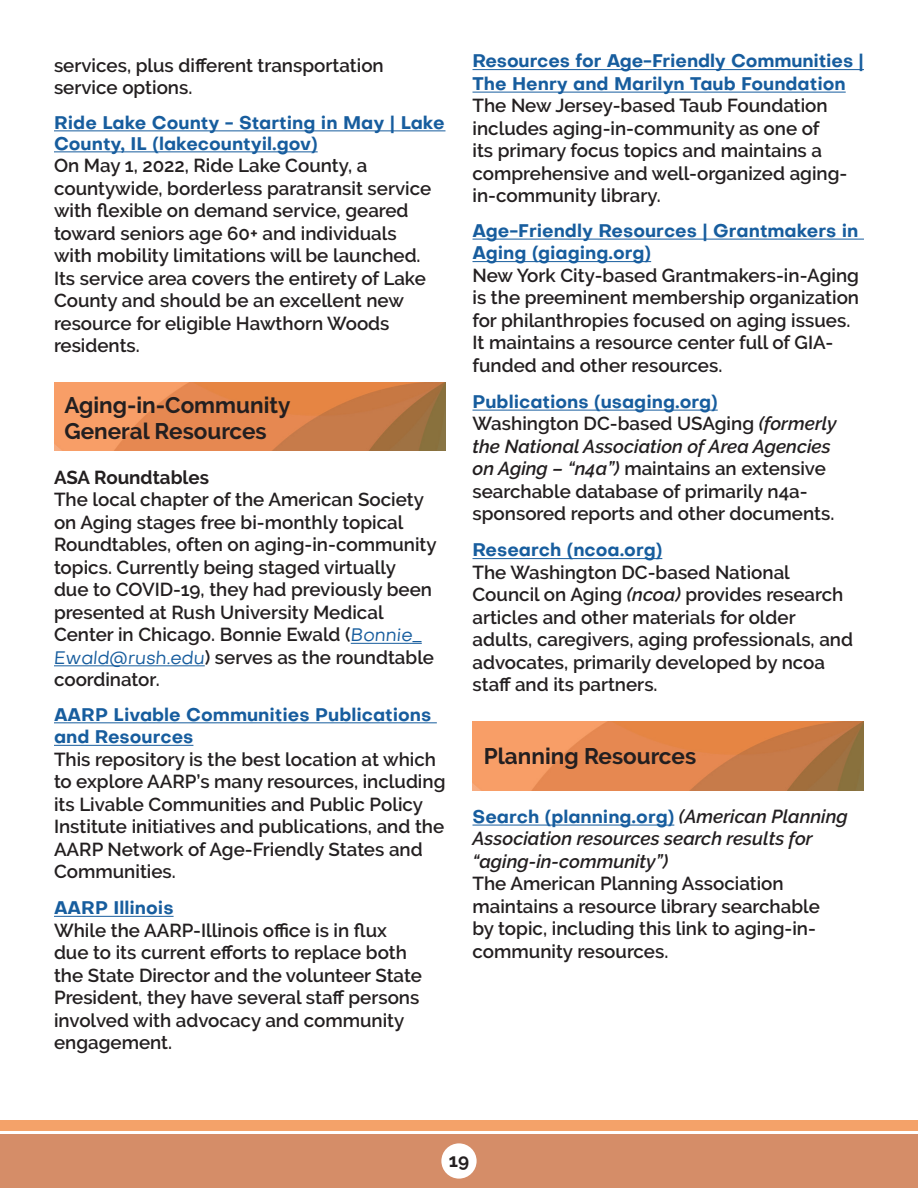
<style>
.page{position:relative;width:918px;height:1188px;background:#fff}
.page>*{position:absolute;margin:0;border:0;box-sizing:border-box;transform-origin:0 0}
.header1{font:700 22.5px/25.5px "Raleway";color:#231f20}
.header2{font:600 18.75px/22.5px "Raleway";color:#231f20}
.t1{font:700 18.75px "Raleway";color:#231f20}
.header2-2{font:700 18px/22.5px "Objectivity";color:#175d9e}
.s1{font-weight:700}
.s2{font-family:"Objectivity";font-weight:400;font-style:italic;font-size:18px;color:#175d9e}
.s3{font-style:italic}
.s4{font-family:"Raleway";font-weight:600;font-style:italic;font-size:18.75px;color:#231f20}
</style>
<div class="page">
<div style="left:0;top:1134px;width:918px;height:54px;background:#d58d68"></div>
<div style="left:0;top:1120px;width:918px;height:11px;background:#f4a269"></div>
<div style="left:441px;top:1143px;width:36px;height:36px;background:#fff;border-radius:50%"></div>
<img style="left:472px;top:721px;width:392px;height:69px">
<img style="left:54px;top:382px;width:391px;height:69px">
<hr style="left:54px;top:130px;width:392px;height:1px;background:#175d9e">
<hr style="left:54px;top:151px;width:264px;height:1px;background:#175d9e">
<hr style="left:351px;top:643px;width:71px;height:1px;background:#175d9e">
<hr style="left:54px;top:665px;width:151px;height:1px;background:#175d9e">
<hr style="left:54px;top:722px;width:383px;height:1px;background:#175d9e">
<hr style="left:54px;top:745px;width:139px;height:1px;background:#175d9e">
<hr style="left:54px;top:916px;width:120px;height:1px;background:#175d9e">
<hr style="left:472px;top:69px;width:392px;height:1px;background:#175d9e">
<hr style="left:472px;top:92px;width:374px;height:1px;background:#175d9e">
<hr style="left:472px;top:239px;width:392px;height:1px;background:#175d9e">
<hr style="left:472px;top:261px;width:179px;height:1px;background:#175d9e">
<hr style="left:472px;top:410px;width:246px;height:1px;background:#175d9e">
<hr style="left:472px;top:558px;width:190px;height:1px;background:#175d9e">
<hr style="left:472px;top:825px;width:202px;height:1px;background:#175d9e">
<p class="header2" style="left:54px;top:54px;width:331px">services, plus different transportation service options.</p>
<p class="header2-2" style="left:54px;top:111px;width:392px;line-height:21px">Ride Lake County - Starting in May | Lake<br>County, IL (lakecountyil.gov)</p>
<p class="header2" style="left:54px;top:154px;width:379px">On May 1, 2022, Ride Lake County, a countywide, borderless paratransit service with flexible on demand service, geared toward seniors age 60+ and individuals with mobility limitations will be launched.<br>Its service area covers the entirety of Lake County and should be an excellent new resource for eligible Hawthorn Woods residents.</p>
<p class="header1" style="left:64px;top:393px;width:227px">Aging-in-Community<br>General Resources</p>
<p class="header2" style="left:54px;top:466px;width:384px"><span class="s1">ASA Roundtables<br></span>The local chapter of the American Society on Aging stages free bi-monthly topical Roundtables, often on aging-in-community topics. Currently being staged virtually<br>due to COVID-19, they had previously been presented at Rush University Medical Center in Chicago. Bonnie Ewald (<span class="s2">Bonnie_ Ewald@rush.edu</span>) serves as the roundtable coordinator.</p>
<p class="header2-2" style="left:54px;top:703px;width:379px">AARP Livable Communities Publications and Resources</p>
<p class="header2" style="left:54px;top:748px;width:393px">This repository is the best location at which to explore AARP’s many resources, including its Livable Communities and Public Policy Institute initiatives and publications, and the AARP Network of Age-Friendly States and Communities.</p>
<p class="header2-2" style="left:54px;top:896px;width:121px">AARP Illinois</p>
<p class="header2" style="left:54px;top:919px;width:369px">While the AARP-Illinois office is in flux due to its current efforts to replace both the State Director and the volunteer State President, they have several staff persons involved with advocacy and community engagement.</p>
<p class="header2-2" style="left:472px;top:49px;width:393px">Resources for Age-Friendly Communities |<br>The Henry and Marilyn Taub Foundation</p>
<p class="header2" style="left:472px;top:95px;width:376px">The New Jersey-based Taub Foundation includes aging-in-community as one of<br>its primary focus topics and maintains a comprehensive and well-organized aging&shy;in-community library.</p>
<p class="header2-2" style="left:472px;top:219px;width:387px">Age-Friendly Resources | Grantmakers in<br>Aging (giaging.org)</p>
<p class="header2" style="left:472px;top:264px;width:388px">New York City-based Grantmakers-in-Aging is the preeminent membership organization for philanthropies focused on aging issues.<br>It maintains a resource center full of GIA&shy;funded and other resources.</p>
<p class="header2-2" style="left:472px;top:390px;width:247px">Publications (usaging.org)</p>
<p class="header2" style="left:472px;top:413px;width:366px">Washington DC-based USAging <span class="s3">(formerly the National Association of Area Agencies on Aging – “n4a”)</span> maintains an extensive searchable database of primarily n4a&shy;sponsored reports and other documents.</p>
<p class="header2-2" style="left:472px;top:538px;width:191px">Research (ncoa.org)</p>
<p class="header2" style="left:472px;top:561px;width:382px">The Washington DC-based National Council on Aging <span class="s3">(ncoa)</span> provides research articles and other materials for older adults, caregivers, aging professionals, and advocates, primarily developed by ncoa staff and its partners.</p>
<p class="header1" style="left:484px;top:743px;width:214px">Planning Resources</p>
<p class="header2-2" style="left:472px;top:805px;width:377px">Search (planning.org) <span class="s4">(American Planning</span></p>
<p class="header2" style="left:472px;top:828px;width:349px"><span class="s3">Association resources search results for “aging-in-community”)<br></span>The American Planning Association maintains a resource library searchable by topic, including this link to aging-in&shy;community resources.</p>
<p class="t1" style="left:449px;top:1149px;width:22px">19</p>
</div>
